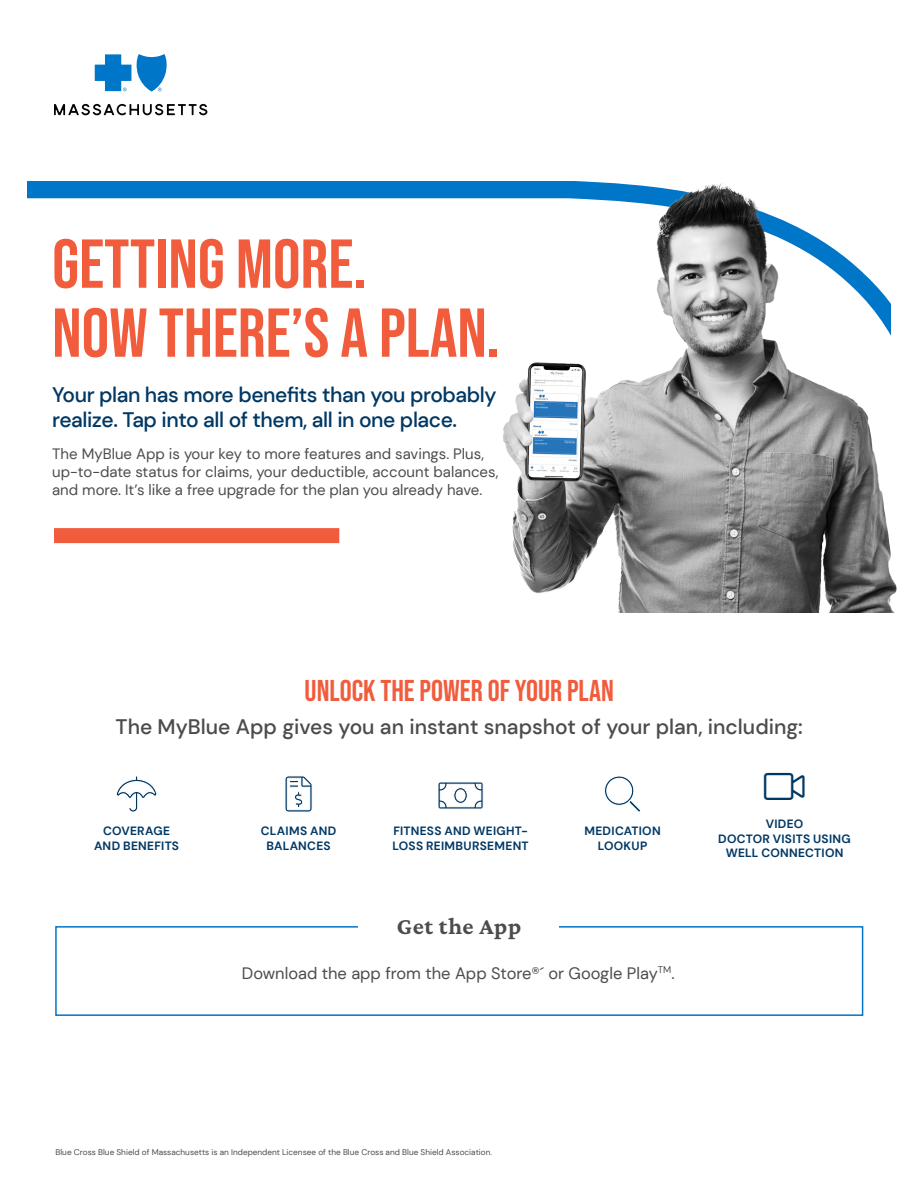
<style>
.page{position:relative;width:918px;height:1188px;background:#fff}
.page>*{position:absolute;margin:0;border:0;box-sizing:border-box;transform-origin:0 0}
.Page_Head{font:69px "Bebas Neue";color:#f15c3c}
.Page_Head-2{font:30px "Bebas Neue";color:#f15c3c}
.SUBHEAD{font:200 24px "Crimson Pro";letter-spacing:.025em;color:#4b4c4d}
.Page_Head-3{font:500 21px/25.2px "DM Sans";letter-spacing:-.02em;color:#003864}
.Page_Head-4{font:500 21px "DM Sans";color:#4b4c4d}
.t1{font:16.5px "DM Sans";color:#4b4c4d}
.Page_Head-5{font:15px/18px "DM Sans";color:#4b4c4d}
.t2{font:700 12px/14.4px "DM Sans";letter-spacing:.025em;color:#003864;text-align:center}
.t3{font:8.25px "DM Sans";color:#4b4c4d}
</style>
<div class="page">
<svg style="left:95px;top:54px;width:72px;height:38px"></svg>
<svg style="left:54px;top:104px;width:153px;height:11px"></svg>
<svg style="left:116px;top:776px;width:41px;height:36px"></svg>
<svg style="left:285px;top:776px;width:28px;height:36px"></svg>
<svg style="left:438px;top:782px;width:46px;height:27px"></svg>
<svg style="left:604px;top:776px;width:37px;height:36px"></svg>
<div style="left:27px;top:181px;width:473px;height:18px;background:#0076c8"></div>
<svg style="left:55px;top:926px;width:809px;height:90px"></svg>
<div style="left:359px;top:905px;width:200px;height:35px;background:#fff"></div>
<div style="left:54px;top:528px;width:285px;height:15px;background:#f15c3c"></div>
<img style="left:500px;top:181px;width:397px;height:431px">
<p class="Page_Head" style="left:52px;top:225px;width:316px">GETTING MORE.</p>
<p class="Page_Head" style="left:52px;top:294px;width:449px">NOW THERE’S A PLAN.</p>
<p class="Page_Head-3" style="left:52px;top:382px;width:446px">Your plan has more benefits than you probably realize. Tap into all of them, all in one place.</p>
<p class="Page_Head-5" style="left:52px;top:445px;width:448px">The MyBlue App is your key to more features and savings. Plus, up-to-date status for claims, your deductible, account balances, and more. It’s like a free upgrade for the plan you already have.</p>
<p class="Page_Head-2" style="left:305px;top:674px;width:311px">UNLOCK THE POWER OF YOUR PLAN</p>
<p class="Page_Head-4" style="left:116px;top:714px;width:689px">The MyBlue App gives you an instant snapshot of your plan, including:</p>
<p class="t2" style="left:94px;top:824px;width:87px">COVERAGE<br>AND BENEFITS</p>
<p class="t2" style="left:261px;top:824px;width:77px">CLAIMS AND<br>BALANCES</p>
<p class="t2" style="left:392px;top:824px;width:138px;text-align:left">FITNESS AND WEIGHT-<br>LOSS REIMBURSEMENT</p>
<p class="t2" style="left:584px;top:824px;width:78px">MEDICATION<br>LOOKUP</p>
<p class="SUBHEAD" style="left:397px;top:911px;width:126px">Get the App</p>
<p class="t1" style="left:242px;top:963px;width:434px">Download the app from the App Store®´ or Google Play<sup>TM</sup>.</p>
<p class="t2" style="left:766px;top:817px;width:39px">VIDEO</p>
<p class="t2" style="left:718px;top:831px;width:134px">DOCTOR VISITS USING<br>WELL CONNECTION</p>
<p class="t3" style="left:56px;top:1147px;width:438px">Blue Cross Blue Shield of Massachusetts is an Independent Licensee of the Blue Cross and Blue Shield Association.</p>
</div>
